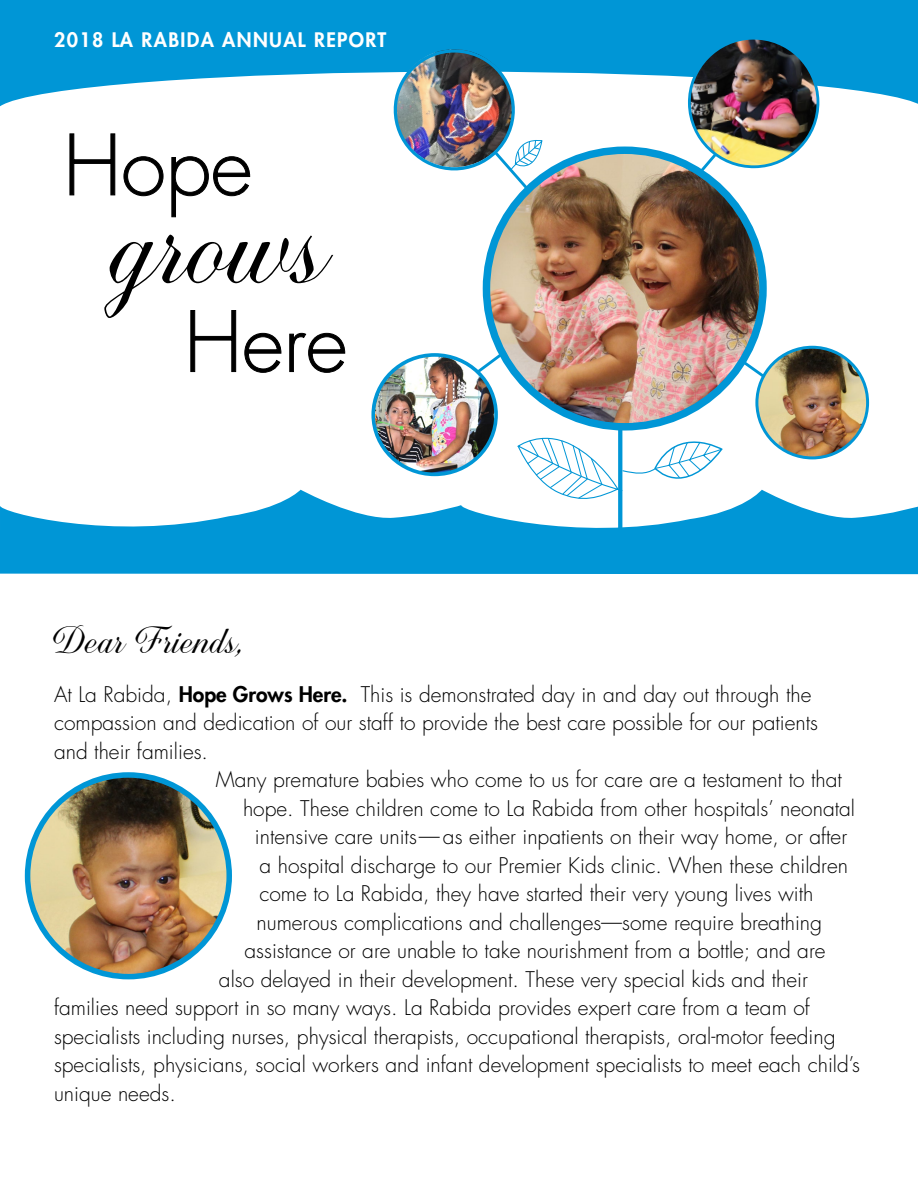
<style>
.page{position:relative;width:918px;height:1188px;background:#fff}
.page>*{position:absolute;margin:0;border:0;box-sizing:border-box;transform-origin:0 0}
.t1{font:300 81px "Futura";color:#000}
.t2{font:81px "Quarzo";color:#000}
.t3{font:27px "Quarzo";color:#000}
.t4{font:300 21px "Futura";color:#000}
.t5{font:800 19.5px "Futura";letter-spacing:.07em;color:#fff}
.s1{font-weight:800}
</style>
<div class="page">
<svg style="left:0;top:0;width:918px;height:106px;fill:#0096d6"></svg>
<img style="left:486px;top:150px;width:277px;height:277px;border-radius:138px">
<img style="left:686px;top:35px;width:135px;height:144px">
<svg style="left:739px;top:357px;width:32px;height:26px"></svg>
<img style="left:387px;top:43px;width:156px;height:151px">
<svg style="left:496px;top:350px;width:10px;height:16px"></svg>
<img style="left:375px;top:355px;width:121px;height:119px">
<div style="left:371px;top:353px;width:127px;height:123px;border:4px solid #0096d6;border-radius:50%"></div>
<img style="left:757px;top:347px;width:111px;height:111px;border-radius:55px">
<div style="left:755px;top:346px;width:114px;height:113px;border:3px solid #0096d6;border-radius:50%"></div>
<svg style="left:69px;top:133px;width:47px;height:63px"></svg>
<svg style="left:123px;top:156px;width:41px;height:41px"></svg>
<svg style="left:171px;top:156px;width:79px;height:62px"></svg>
<svg style="left:190px;top:310px;width:46px;height:62px"></svg>
<svg style="left:244px;top:333px;width:38px;height:40px"></svg>
<svg style="left:289px;top:333px;width:57px;height:40px"></svg>
<svg style="left:0;top:490px;width:918px;height:84px;fill:#0096d6"></svg>
<img style="left:28px;top:775px;width:201px;height:202px;border-radius:101px">
<div style="left:25px;top:772px;width:207px;height:207px;border:6px solid #0096d6;border-radius:50%"></div>
<svg style="left:517px;top:424px;width:207px;height:80px"></svg>
<p class="t5" style="left:54px;top:28px;width:334px">2018 LA RABIDA ANNUAL REPORT</p>
<h1 class="t1" style="left:63px;top:113px;width:190px">Hope</h1>
<h1 class="t2" style="left:108px;top:208px;width:216px">grows</h1>
<h1 class="t1" style="left:184px;top:290px;width:165px">Here</h1>
<p class="t3" style="left:49px;top:628px;width:198px">Dear Friends,</p>
<p class="t4" style="left:54px;top:681px;width:759px">At La Rabida, <span class="s1">Hope Grows Here.</span> This is demonstrated day in and day out through the</p>
<p class="t4" style="left:54px;top:709px;width:766px">compassion and dedication of our staff to provide the best care possible for our patients</p>
<p class="t4" style="left:54px;top:738px;width:156px">and their families.</p>
<p class="t4" style="left:216px;top:766px;width:627px">Many premature babies who come to us for care are a testament to that</p>
<p class="t4" style="left:243px;top:795px;width:614px">hope. These children come to La Rabida from other hospitals’ neonatal</p>
<p class="t4" style="left:255px;top:823px;width:594px">intensive care units—as either inpatients on their way home, or after</p>
<p class="t4" style="left:259px;top:852px;width:590px">a hospital discharge to our Premier Kids clinic. When these children</p>
<p class="t4" style="left:259px;top:880px;width:555px">come to La Rabida, they have started their very young lives with</p>
<p class="t4" style="left:256px;top:909px;width:567px">numerous complications and challenges—some require breathing</p>
<p class="t4" style="left:244px;top:937px;width:583px">assistance or are unable to take nourishment from a bottle; and are</p>
<p class="t4" style="left:219px;top:966px;width:590px">also delayed in their development. These very special kids and their</p>
<p class="t4" style="left:54px;top:994px;width:757px">families need support in so many ways. La Rabida provides expert care from a team of</p>
<p class="t4" style="left:54px;top:1023px;width:783px">specialists including nurses, physical therapists, occupational therapists, oral-motor feeding</p>
<p class="t4" style="left:54px;top:1051px;width:808px">specialists, physicians, social workers and infant development specialists to meet each child’s</p>
<p class="t4" style="left:54px;top:1080px;width:123px">unique needs.</p>
</div>
